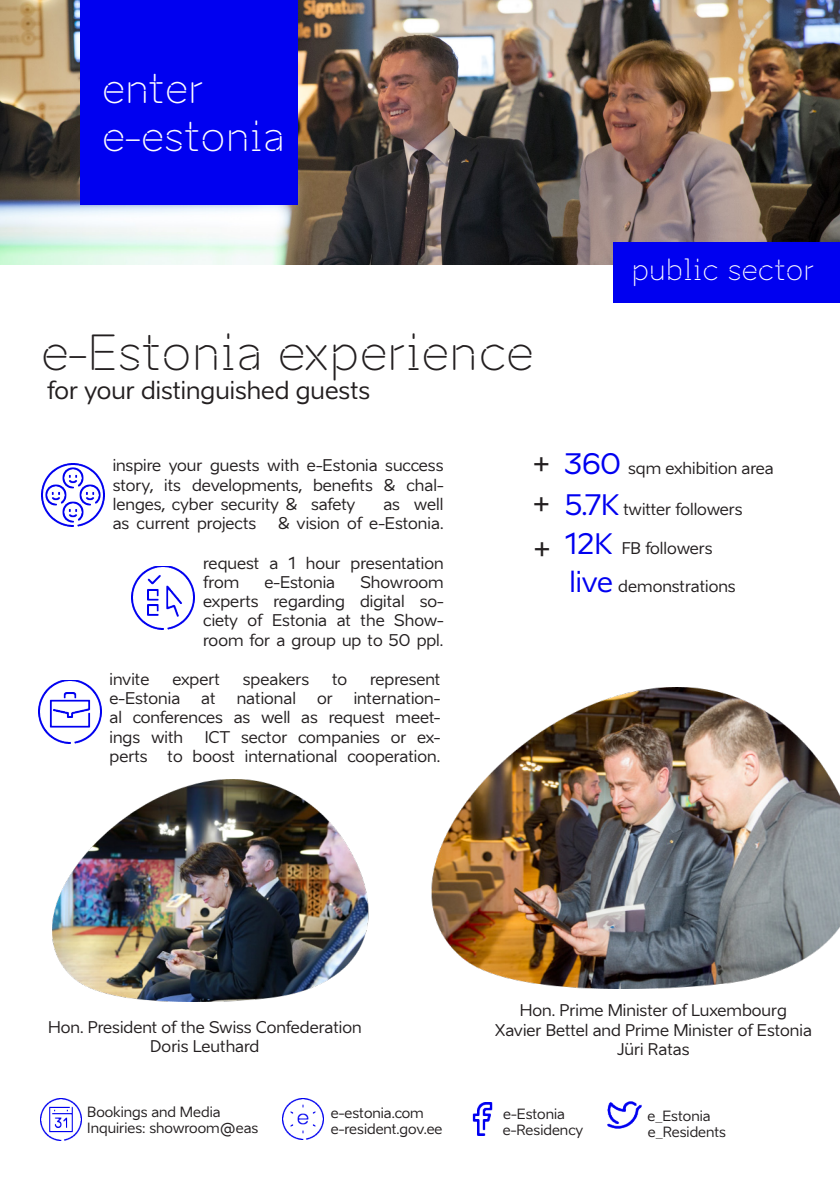
<style>
.page{position:relative;width:840px;height:1191px;background:#fff}
.page>*{position:absolute;margin:0;border:0;box-sizing:border-box;transform-origin:0 0}
.t1{font:48px "Aino Headline";color:#231f20}
.t2{font:40px "Aino Headline";color:#fff}
.t3{font:28px "Aino Headline";color:#fff}
.t4{font:28px "Aino";color:#0000f0}
.t5{font:28px "Aino";color:#231f20}
.t6{font:24px "Aino";color:#231f20}
.t7{font:16px/19.2px "Aino";color:#231f20;text-align:center}
.t8{font:14px/15.6px "Aino";color:#231f20}
.s1{font-size:28px}
.s2{font-size:28px;color:#0000f0}
</style>
<div class="page">
<img style="left:0;top:0;width:839px;height:264px">
<div style="left:80px;top:0;width:217px;height:204px;background:#0000f0"></div>
<img style="left:607px;top:1101px;width:33px;height:27px">
<div style="left:612px;top:242px;width:227px;height:60px;background:#0000f0"></div>
<img style="left:40px;top:1098px;width:41px;height:42px">
<img style="left:282px;top:1098px;width:41px;height:41px">
<img style="left:472px;top:1103px;width:21px;height:32px">
<img style="left:41px;top:463px;width:64px;height:63px">
<img style="left:132px;top:566px;width:63px;height:63px">
<img style="left:39px;top:680px;width:63px;height:63px">
<img style="left:52px;top:779px;width:317px;height:223px">
<img style="left:431px;top:688px;width:408px;height:300px">
<p class="t2" style="left:102px;top:63px;width:103px">enter</p>
<p class="t2" style="left:102px;top:111px;width:184px">e-estonia</p>
<p class="t1" style="left:41px;top:321px;width:494px">e-Estonia experience</p>
<p class="t6" style="left:47px;top:376px;width:324px">for your distinguished guests</p>
<p class="t3" style="left:630px;top:251px;width:184px">public sector</p>
<p class="t7" style="left:113px;top:456px;width:332px">inspire your guests with e-Estonia success</p>
<p class="t7" style="left:113px;top:475px;width:332px">story, its developments, benefits &amp; chal-</p>
<p class="t7" style="left:113px;top:494px;width:244px">lenges, cyber security &amp; safety</p>
<p class="t7" style="left:383px;top:494px;width:62px">as well</p>
<p class="t7" style="left:113px;top:513px;width:145px">as current projects</p>
<p class="t7" style="left:278px;top:513px;width:167px">&amp; vision of e-Estonia.</p>
<p class="t7" style="left:203px;top:553px;width:242px">request a 1 hour presentation</p>
<p class="t7" style="left:203px;top:573px;width:37px">from</p>
<p class="t7" style="left:264px;top:573px;width:72px">e-Estonia</p>
<p class="t7" style="left:360px;top:573px;width:85px">Showroom</p>
<p class="t7" style="left:203px;top:592px;width:242px">experts regarding digital so-</p>
<p class="t7" style="left:203px;top:611px;width:242px">ciety of Estonia at the Show-</p>
<p class="t7" style="left:203px;top:630px;width:242px">room for a group up to 50 ppl.</p>
<p class="t7" style="left:109px;top:670px;width:41px">invite</p>
<p class="t7" style="left:172px;top:670px;width:49px">expert</p>
<p class="t7" style="left:243px;top:670px;width:68px">speakers</p>
<p class="t7" style="left:332px;top:670px;width:17px">to</p>
<p class="t7" style="left:370px;top:670px;width:72px">represent</p>
<p class="t7" style="left:109px;top:689px;width:72px">e-Estonia</p>
<p class="t7" style="left:201px;top:689px;width:16px">at</p>
<p class="t7" style="left:236px;top:689px;width:61px">national</p>
<p class="t7" style="left:317px;top:689px;width:17px">or</p>
<p class="t7" style="left:109px;top:689px;width:332px;text-align:justify;text-indent:244px">internation&shy;al conferences as well as request meet&shy;ings with</p>
<p class="t7" style="left:109px;top:727px;width:332px;text-align:right">ICT sector companies or ex-<br>perts to boost international cooperation.</p>
<p class="t7" style="left:532px;top:458px;width:242px"><span class="s1">+</span> <span class="s2">360</span> sqm exhibition area</p>
<p class="t5" style="left:532px;top:487px;width:19px">+</p>
<p class="t5" style="left:533px;top:532px;width:19px">+</p>
<p class="t4" style="left:564px;top:488px;width:56px">5.7K</p>
<p class="t7" style="left:623px;top:499px;width:120px">twitter followers</p>
<p class="t7" style="left:564px;top:539px;width:149px"><span class="s2">12K</span> FB followers</p>
<p class="t4" style="left:569px;top:565px;width:45px">live</p>
<p class="t7" style="left:618px;top:576px;width:119px">demonstrations</p>
<p class="t7" style="left:48px;top:1017px;width:315px">Hon. President of the Swiss Confederation<br>Doris Leuthard</p>
<p class="t8" style="left:87px;top:1103px;width:135px">Bookings and Media</p>
<p class="t8" style="left:87px;top:1120px;width:172px">Inquiries: showroom@eas</p>
<p class="t8" style="left:330px;top:1105px;width:94px">e-estonia.com</p>
<p class="t8" style="left:330px;top:1121px;width:113px">e-resident.gov.ee</p>
<p class="t7" style="left:494px;top:1001px;width:318px">Hon. Prime Minister of Luxembourg<br>Xavier Bettel and Prime Minister of Estonia<br>Jüri Ratas</p>
<p class="t8" style="left:502px;top:1106px;width:82px">e-Estonia e-Residency</p>
<p class="t8" style="left:647px;top:1108px;width:65px">e_Estonia</p>
<p class="t8" style="left:647px;top:1123px;width:79px">e_Residents</p>
</div>
